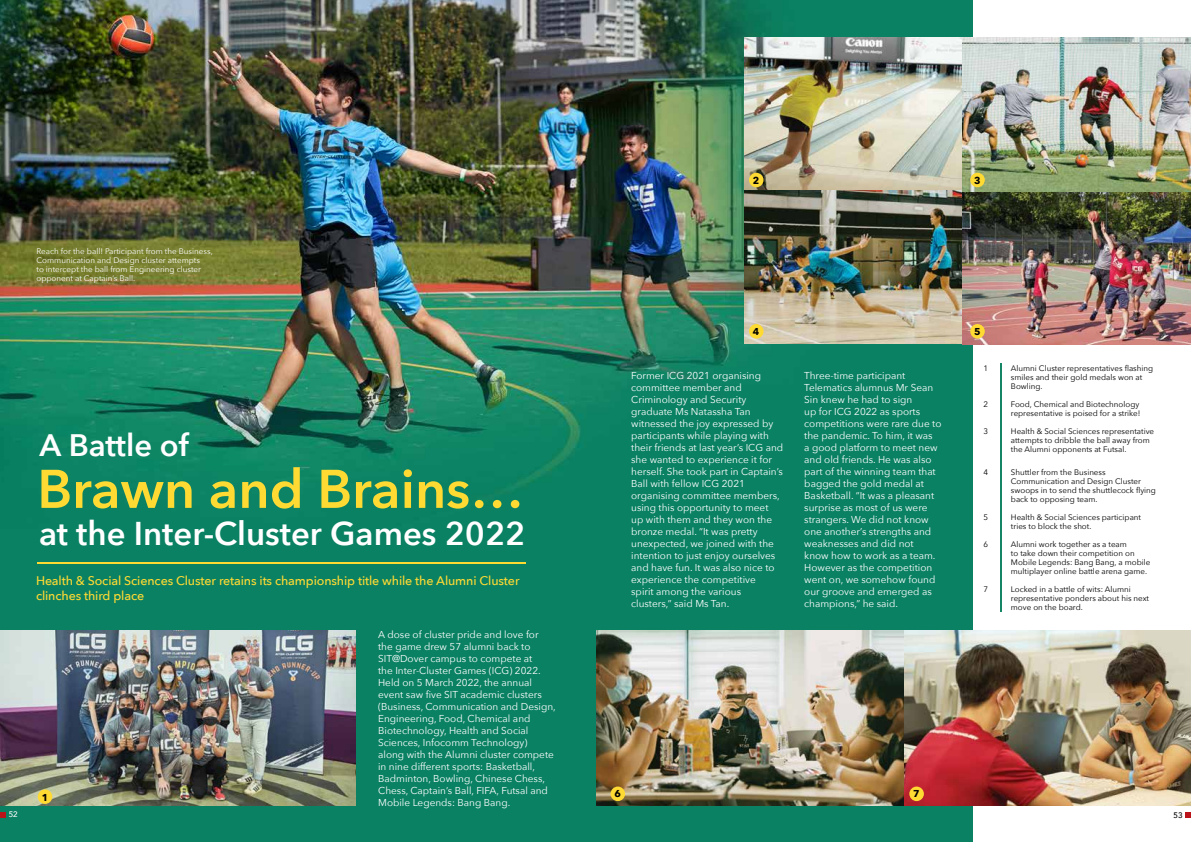
<style>
.page{position:relative;width:1191px;height:842px;background:#fff}
.page>*{position:absolute;margin:0;border:0;box-sizing:border-box;transform-origin:0 0}
.t1{font:600 53.8px "Avenir Next";color:#ffda33}
.t2{font:600 32.9px "Avenir Next";color:#fff}
.t3{font:600 31px "Avenir Next";color:#fff}
.t4{font:500 12.5px/15px "Avenir Next";letter-spacing:-.01em;color:#ffda33}
.t5{font:10px/12px "Avenir Next";color:#fff}
.t6{font:700 10px "Avenir Next";color:#000}
.t7{font:8.1px/9.1px "Avenir Next";color:#fff}
.t8{font:8px/9px "Avenir Next";color:#000}
.t9{font:500 8px "Avenir";color:#000}
.t10{font:500 8px "Avenir";color:#fff}
</style>
<div class="page">
<svg style="left:1185px;top:812px;width:6px;height:5px"></svg>
<img style="left:0;top:0;width:972px;height:842px">
<img style="left:596px;top:630px;width:595px;height:176px">
<img style="left:744px;top:38px;width:218px;height:153px">
<img style="left:744px;top:191px;width:447px;height:153px">
<img style="left:962px;top:38px;width:229px;height:153px">
<img style="left:0;top:630px;width:355px;height:176px">
<hr style="left:37px;top:562px;width:488px;height:2px;background:#ffda33">
<hr style="left:999px;top:363px;width:2px;height:249px;background:#148666">
<div style="left:38px;top:789px;width:14px;height:15px;background:#ffda33;border-radius:50%"></div>
<div style="left:749px;top:173px;width:14px;height:14px;background:#ffda33;border-radius:50%"></div>
<div style="left:970px;top:173px;width:14px;height:14px;background:#ffda33;border-radius:50%"></div>
<div style="left:749px;top:324px;width:14px;height:15px;background:#ffda33;border-radius:50%"></div>
<div style="left:970px;top:324px;width:14px;height:15px;background:#ffda33;border-radius:50%"></div>
<div style="left:610px;top:786px;width:15px;height:15px;background:#ffda33;border-radius:50%"></div>
<div style="left:909px;top:786px;width:15px;height:15px;background:#ffda33;border-radius:50%"></div>
<svg style="left:0;top:812px;width:6px;height:5px"></svg>
<p class="t7" style="left:36px;top:246px;width:178px">Reach for the ball! Participant from the Business, Communication and Design cluster attempts<br>to intercept the ball from Engineering cluster opponent at Captain’s Ball.</p>
<p class="t10" style="left:9px;top:808px;width:10px">52</p>
<h3 class="t3" style="left:40px;top:419px;width:151px">A Battle of</h3>
<h1 class="t1" style="left:37px;top:443px;width:488px">Brawn and Brains…</h1>
<h2 class="t2" style="left:39px;top:505px;width:488px">at the Inter-Cluster Games 2022</h2>
<p class="t4" style="left:36px;top:573px;width:485px">Health &amp; Social Sciences Cluster retains its championship title while the Alumni Cluster clinches third place</p>
<p class="t6" style="left:42px;top:788px;width:8px">1</p>
<p class="t5" style="left:378px;top:628px;width:179px">A dose of cluster pride and love for the game drew 57 alumni back to SIT@Dover campus to compete at<br>the Inter-Cluster Games (ICG) 2022.<br>Held on 5 March 2022, the annual event saw five SIT academic clusters (Business, Communication and Design, Engineering, Food, Chemical and Biotechnology, Health and Social Sciences, Infocomm Technology) along with the Alumni cluster compete in nine different sports: Basketball, Badminton, Bowling, Chinese Chess, Chess, Captain’s Ball, FIFA, Futsal and Mobile Legends: Bang Bang.</p>
<p class="t6" style="left:753px;top:171px;width:8px">2</p>
<p class="t6" style="left:974px;top:171px;width:8px">3</p>
<p class="t6" style="left:753px;top:323px;width:8px">4</p>
<p class="t6" style="left:974px;top:323px;width:8px">5</p>
<p class="t5" style="left:631px;top:369px;width:154px">Former ICG 2021 organising committee member and<br>Criminology and Security graduate Ms Natassha Tan witnessed the joy expressed by participants while playing with their friends at last year’s ICG and she wanted to experience it for herself. She took part in Captain’s<br>Ball with fellow ICG 2021 organising committee members, using this opportunity to meet<br>up with them and they won the bronze medal. “It was pretty unexpected, we joined with the intention to just enjoy ourselves and have fun. It was also nice to experience the competitive<br>spirit among the various clusters,” said Ms Tan.</p>
<p class="t5" style="left:804px;top:369px;width:139px">Three-time participant<br>Telematics alumnus Mr Sean<br>Sin knew he had to sign<br>up for ICG 2022 as sports competitions were rare due to the pandemic. To him, it was<br>a good platform to meet new and old friends. He was also part of the winning team that bagged the gold medal at<br>Basketball. “It was a pleasant surprise as most of us were strangers. We did not know one another’s strengths and weaknesses and did not<br>know how to work as a team.<br>However as the competition went on, we somehow found our groove and emerged as champions,” he said.</p>
<p class="t8" style="left:983px;top:363px;width:6px">1</p>
<p class="t8" style="left:983px;top:399px;width:6px">2</p>
<p class="t8" style="left:983px;top:426px;width:6px">3</p>
<p class="t8" style="left:983px;top:467px;width:6px">4</p>
<p class="t8" style="left:983px;top:512px;width:6px">5</p>
<p class="t8" style="left:983px;top:539px;width:6px">6</p>
<p class="t8" style="left:983px;top:584px;width:6px">7</p>
<p class="t8" style="left:1011px;top:363px;width:144px">Alumni Cluster representatives flashing smiles and their gold medals won at<br>Bowling.</p>
<p class="t8" style="left:1011px;top:399px;width:131px">Food, Chemical and Biotechnology representative is poised for a strike!</p>
<p class="t8" style="left:1011px;top:426px;width:145px">Health &amp; Social Sciences representative attempts to dribble the ball away from the Alumni opponents at Futsal.</p>
<p class="t8" style="left:1011px;top:467px;width:147px">Shuttler from the Business<br>Communication and Design Cluster swoops in to send the shuttlecock flying back to opposing team.</p>
<p class="t8" style="left:1011px;top:512px;width:132px">Health &amp; Social Sciences participant tries to block the shot.</p>
<p class="t8" style="left:1011px;top:539px;width:141px">Alumni work together as a team<br>to take down their competition on Mobile Legends: Bang Bang, a mobile multiplayer online battle arena game.</p>
<p class="t8" style="left:1011px;top:584px;width:140px">Locked in a battle of wits: Alumni representative ponders about his next move on the board.</p>
<p class="t6" style="left:614px;top:785px;width:8px">6</p>
<p class="t6" style="left:913px;top:785px;width:8px">7</p>
<p class="t9" style="left:1173px;top:808px;width:10px">53</p>
</div>
